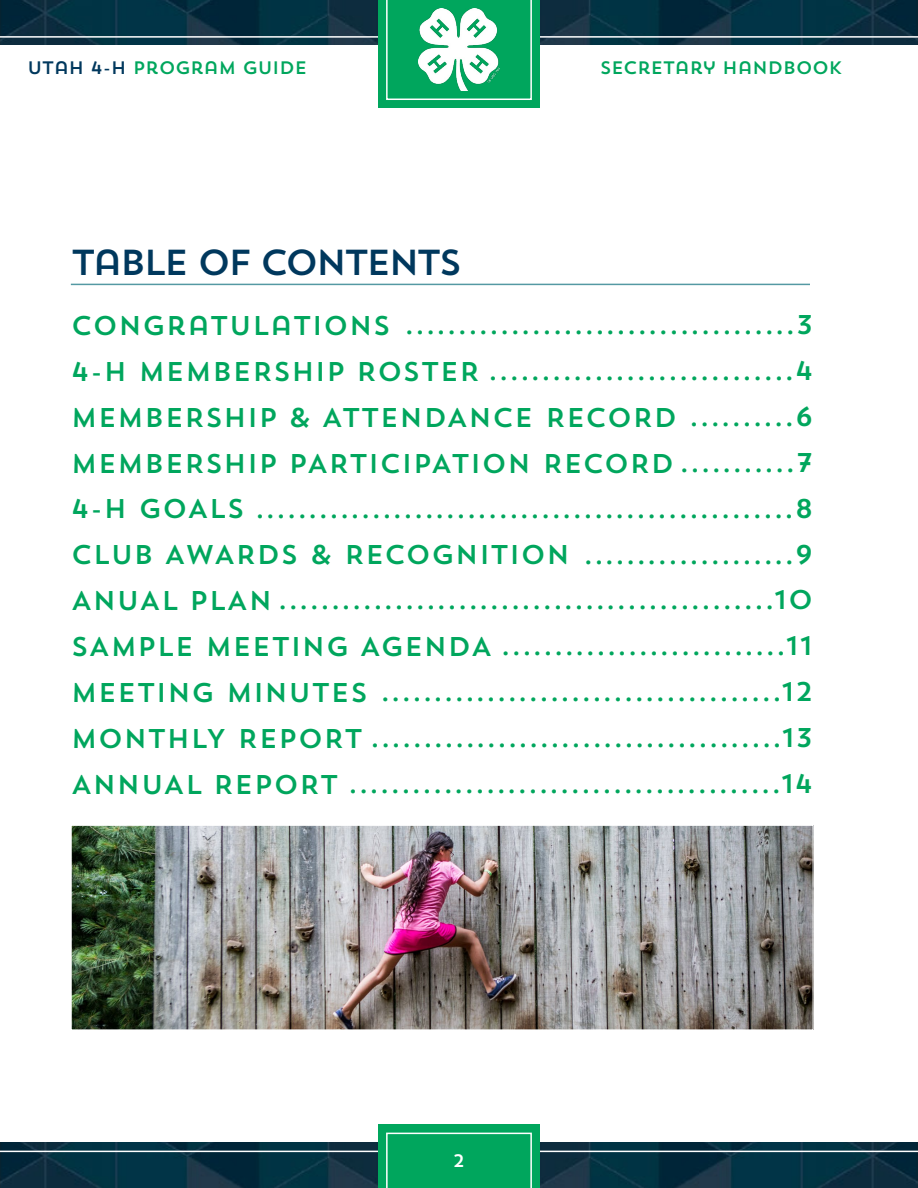
<style>
.page{position:relative;width:918px;height:1188px;background:#fff}
.page>*{position:absolute;margin:0;border:0;box-sizing:border-box;transform-origin:0 0}
.t1{font:36px "Trend Sans One";letter-spacing:-.1em;color:#00385d}
.t2{font:27px/45.9px "Trend Sans One";color:#00a65d}
.t3{font:18px "Trend Sans One";letter-spacing:-.04em;color:#00a65d}
.t4{font:18px "Trend Sans One";color:#fff}
.s1{color:#00385d}
</style>
<div class="page">
<div style="left:378px;top:0;width:162px;height:108px;background:#00a65d"></div>
<div style="left:378px;top:1124px;width:162px;height:64px;background:#00a65d"></div>
<svg style="left:0;top:0;width:918px;height:100px"></svg>
<svg style="left:0;top:1133px;width:918px;height:55px"></svg>
<img style="left:73px;top:827px;width:738px;height:201px">
<div style="left:71px;top:825px;width:742px;height:205px;border:1px solid #fff"></div>
<hr style="left:71px;top:284px;width:739px;height:1px;background:#5499a3">
<p class="t3" style="left:27px;top:57px;width:282px"><span class="s1">UTAH 4-H</span> PROGRAM GUIDE</p>
<p class="t3" style="left:600px;top:57px;width:244px">SECRETARY HANDBOOK</p>
<h1 class="t1" style="left:71px;top:240px;width:393px">TABLE OF CONTENTS</h1>
<p class="t2" style="left:71px;top:302px;width:745px">CONGRATULATIONS<br>4-H MEMBERSHIP ROSTER .............................4<br>MEMBERSHIP &amp; ATTENDANCE RECORD ..........6<br>MEMBERSHIP PARTICIPATION RECORD ...........7<br>4-H GOALS ...................................................8<br>CLUB AWARDS &amp; RECOGNITION<br>ANUAL PLAN ...............................................10<br>SAMPLE MEETING AGENDA ...........................11<br>MEETING MINUTES ......................................12<br>MONTHLY REPORT .......................................13<br>ANNUAL REPORT .........................................14</p>
<p class="t2" style="left:404px;top:301px;width:411px">.....................................3</p>
<p class="t2" style="left:583px;top:531px;width:232px">....................9</p>
<p class="t4" style="left:453px;top:1149px;width:14px">2</p>
</div>
